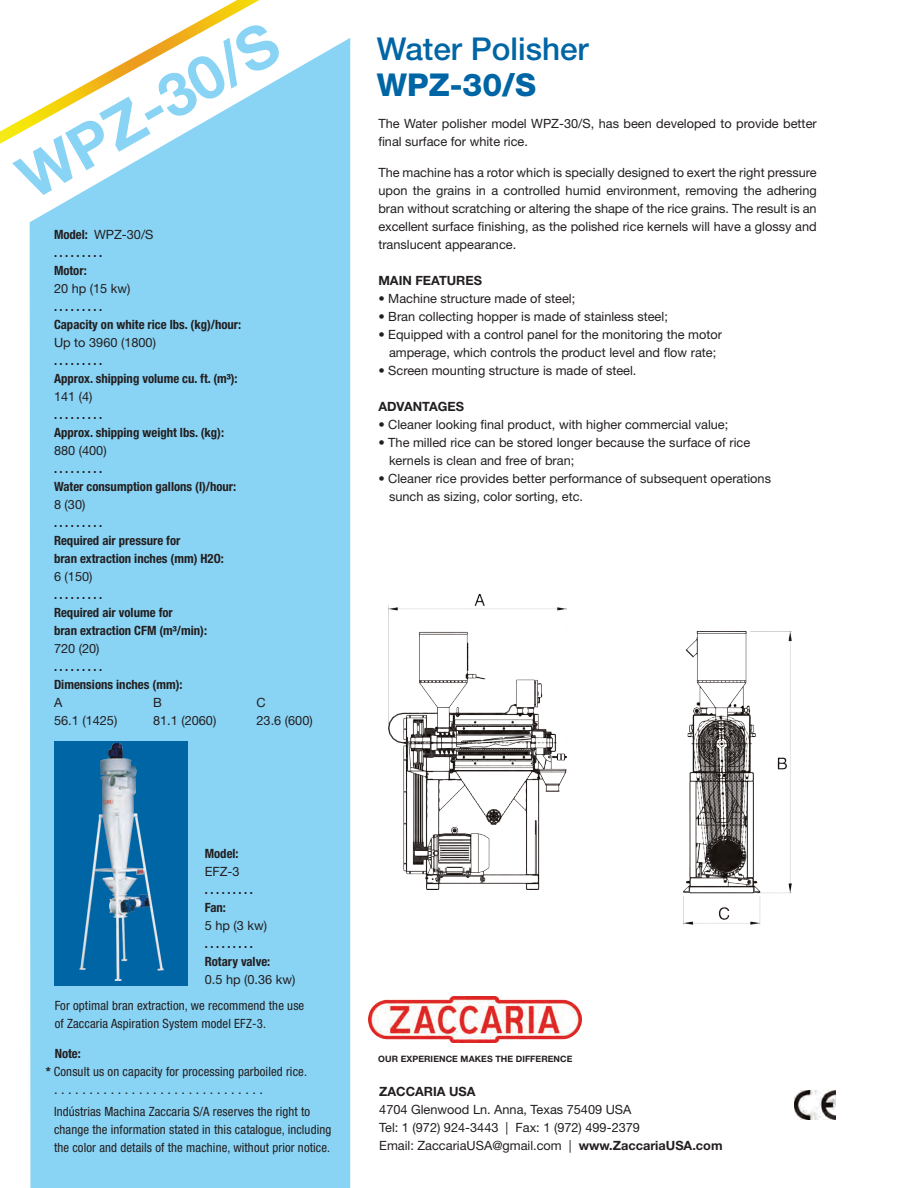
<style>
.page{position:relative;width:918px;height:1188px;background:#fff}
.page>*{position:absolute;margin:0;border:0;box-sizing:border-box;transform-origin:0 0}
.t1{font:700 60.3px "Helvetica Neue LT Std";color:#89d3f4}
.t2{font:500 31.5px/36px "Helvetica Neue LT Std";color:#0065a4}
.t3{font:12.75px/18px "Helvetica Neue LT Std";color:#231f20}
.t4{font:700 condensed 12.75px/18px "Helvetica Neue LT Std";color:#231f20}
.t5{font:condensed 12.75px/18px "Helvetica Neue LT Std";letter-spacing:.01em;color:#231f20}
.t6{font:700 12.75px "Helvetica Neue LT Std";color:#231f20}
.t7{font:700 8.85px "Helvetica Neue LT Std";letter-spacing:.01em;color:#231f20}
.s1{font-weight:400;font-stretch:normal}
.s2{font-weight:800}
.s3{font-weight:700}
.s4{font-stretch:normal}
</style>
<div class="page">
<div style="left:30px;top:38px;width:320px;height:1150px;background:#89d3f4"></div>
<img style="left:369px;top:996px;width:213px;height:47px">
<img style="left:794px;top:1091px;width:41px;height:28px">
<img style="left:0;top:0;width:259px;height:144px">
<img style="left:388px;top:595px;width:178px;height:294px">
<img style="left:683px;top:632px;width:109px;height:293px">
<div style="left:54px;top:741px;width:134px;height:245px;background:#0065a4"></div>
<img style="left:80px;top:744px;width:84px;height:237px">
<p class="t1" style="left:4px;top:150px;width:291px;rotate:-30deg">WPZ-30/S</p>
<p class="t4" style="left:54px;top:225px;width:189px">Model: <span class="s1">WPZ-30/S<br></span>. . . . . . . . .<br>Motor:<br><span class="s1">20 hp (15 kw)<br></span>. . . . . . . . .<br>Capacity on white rice lbs. (kg)/hour:<br><span class="s1">Up to 3960 (1800)<br></span>. . . . . . . . .<br>Approx. shipping volume cu. ft. (m³):<br><span class="s1">141 (4)<br></span>. . . . . . . . .<br>Approx. shipping weight lbs. (kg):<br><span class="s1">880 (400)<br></span>. . . . . . . . .<br>Water consumption gallons (l)/hour:<br><span class="s1">8 (30)<br></span>. . . . . . . . .<br>Required air pressure for<br>bran extraction inches (mm) H2O:<br><span class="s1">6 (150)<br></span>. . . . . . . . .<br>Required air volume for<br>bran extraction CFM (m³/min):<br><span class="s1">720 (20)<br></span>. . . . . . . . .<br>Dimensions inches (mm):<br><span class="s1">A</span></p>
<p class="t3" style="left:153px;top:693px;width:10px">B</p>
<p class="t3" style="left:257px;top:693px;width:11px">C</p>
<p class="t3" style="left:54px;top:711px;width:65px">56.1 (1425)</p>
<p class="t3" style="left:153px;top:711px;width:65px">81.1 (2060)</p>
<p class="t3" style="left:257px;top:711px;width:58px">23.6 (600)</p>
<p class="t2" style="left:377px;top:31px;width:213px">Water Polisher<br><span class="s2">WPZ-30/S</span></p>
<p class="t3" style="left:378px;top:114px;width:440px">The Water polisher model WPZ-30/S, has been developed to provide better final surface for white rice.</p>
<p class="t3" style="left:378px;top:163px;width:440px;text-align:justify">The machine has a rotor which is specially designed to exert the right pressure upon the grains in a controlled humid environment, removing the adhering bran without scratching or altering the shape of the rice grains. The result is an excellent surface finishing, as the polished rice kernels will have a glossy and translucent appearance.</p>
<p class="t6" style="left:378px;top:272px;width:105px">MAIN FEATURES</p>
<p class="t3" style="left:378px;top:289px;width:198px">• Machine structure made of steel;</p>
<p class="t3" style="left:378px;top:307px;width:291px">• Bran collecting hopper is made of stainless steel;</p>
<p class="t3" style="left:378px;top:325px;width:345px;text-align:center">• Equipped with a control panel for the monitoring the motor amperage, which controls the product level and flow rate;</p>
<p class="t3" style="left:378px;top:361px;width:260px">• Screen mounting structure is made of steel.</p>
<p class="t6" style="left:378px;top:398px;width:87px">ADVANTAGES</p>
<p class="t3" style="left:378px;top:415px;width:351px">• Cleaner looking final product, with higher commercial value;</p>
<p class="t3" style="left:389px;top:433px;width:363px;text-indent:-11px">• The milled rice can be stored longer because the surface of rice kernels is clean and free of bran;</p>
<p class="t3" style="left:389px;top:469px;width:384px;text-indent:-11px">• Cleaner rice provides better performance of subsequent operations sunch as sizing, color sorting, etc.</p>
<p class="t4" style="left:205px;top:845px;width:92px">Model:<br><span class="s1">EFZ-3<br></span>. . . . . . . . .<br>Fan:<br><span class="s1">5 hp (3 kw)<br></span>. . . . . . . . .<br>Rotary valve:<br><span class="s1">0.5 hp (0.36 kw)</span></p>
<p class="t5" style="left:55px;top:996px;width:251px">For optimal bran extraction, we recommend the use of Zaccaria Aspiration System model EFZ-3.</p>
<p class="t5" style="left:46px;top:1045px;width:263px;text-indent:9px"><span class="s3">Note:<br>*</span> Consult us on capacity for processing parboiled rice.</p>
<p class="t5" style="left:54px;top:1078px;width:258px;line-height:22.5px"><span class="s4">. . . . . . . . . . . . . . . . . . . . . . . . . . . . . .<br></span>Indústrias Machina Zaccaria S/A reserves the right to</p>
<p class="t5" style="left:54px;top:1120px;width:279px">change the information stated in this catalogue, including the color and details of the machine, without prior notice.</p>
<p class="t7" style="left:378px;top:1053px;width:196px">OUR EXPERIENCE MAKES THE DIFFERENCE</p>
<p class="t3" style="left:379px;top:1083px;width:345px"><span class="s3">ZACCARIA USA<br></span>4704 Glenwood Ln. Anna, Texas 75409 USA<br>Tel: 1 (972) 924-3443 | Fax: 1 (972) 499-2379<br>Email: ZaccariaUSA@gmail.com | <span class="s3">www.ZaccariaUSA.com</span></p>
</div>
